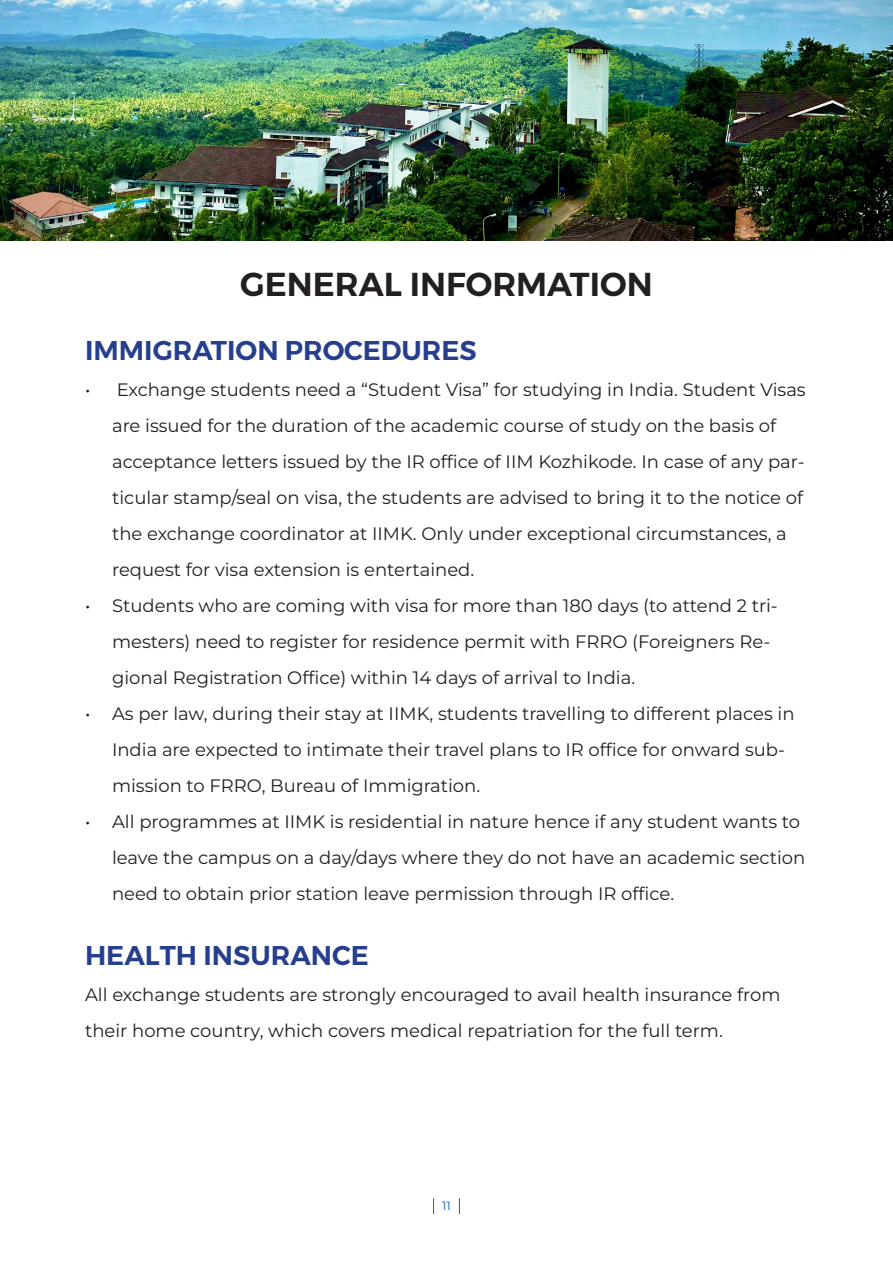
<style>
.page{position:relative;width:893px;height:1263px;background:#fff}
.page>*{position:absolute;margin:0;border:0;box-sizing:border-box;transform-origin:0 0}
.t1{font:600 33px "Montserrat";color:#231f20}
.t2{font:600 27px "Montserrat";color:#253f8e}
.t3{font:18px/36px "Montserrat";color:#231f20}
.t4{font:12px "Montserrat";color:#0563c1}
</style>
<div class="page">
<svg style="left:433px;top:1198px;width:1px;height:16px"></svg>
<svg style="left:459px;top:1198px;width:1px;height:16px"></svg>
<img style="left:0;top:0;width:893px;height:240px">
<p class="t1" style="left:240px;top:258px;width:414px">GENERAL INFORMATION</p>
<p class="t2" style="left:85px;top:329px;width:393px">IMMIGRATION PROCEDURES</p>
<p class="t3" style="left:112px;top:372px;width:695px;text-indent:-27px">• Exchange students need a “Student Visa” for studying in India. Student Visas are issued for the duration of the academic course of study on the basis of acceptance letters issued by the IR office of IIM Kozhikode. In case of any par&shy;ticular stamp/seal on visa, the students are advised to bring it to the notice of the exchange coordinator at IIMK. Only under exceptional circumstances, a request for visa extension is entertained.</p>
<p class="t3" style="left:112px;top:588px;width:667px;text-indent:-27px">• Students who are coming with visa for more than 180 days (to attend 2 tri&shy;mesters) need to register for residence permit with FRRO (Foreigners Re&shy;gional Registration Office) within 14 days of arrival to India.</p>
<p class="t3" style="left:112px;top:696px;width:684px;text-indent:-27px">• As per law, during their stay at IIMK, students travelling to different places in<br>India are expected to intimate their travel plans to IR office for onward sub&shy;mission to FRRO, Bureau of Immigration.</p>
<p class="t3" style="left:112px;top:804px;width:695px;text-indent:-27px">• All programmes at IIMK is residential in nature hence if any student wants to leave the campus on a day/days where they do not have an academic section need to obtain prior station leave permission through IR office.</p>
<p class="t2" style="left:85px;top:934px;width:285px">HEALTH INSURANCE</p>
<p class="t3" style="left:85px;top:976px;width:697px">All exchange students are strongly encouraged to avail health insurance from their home country, which covers medical repatriation for the full term.</p>
<p class="t4" style="left:442px;top:1198px;width:10px">11</p>
</div>
